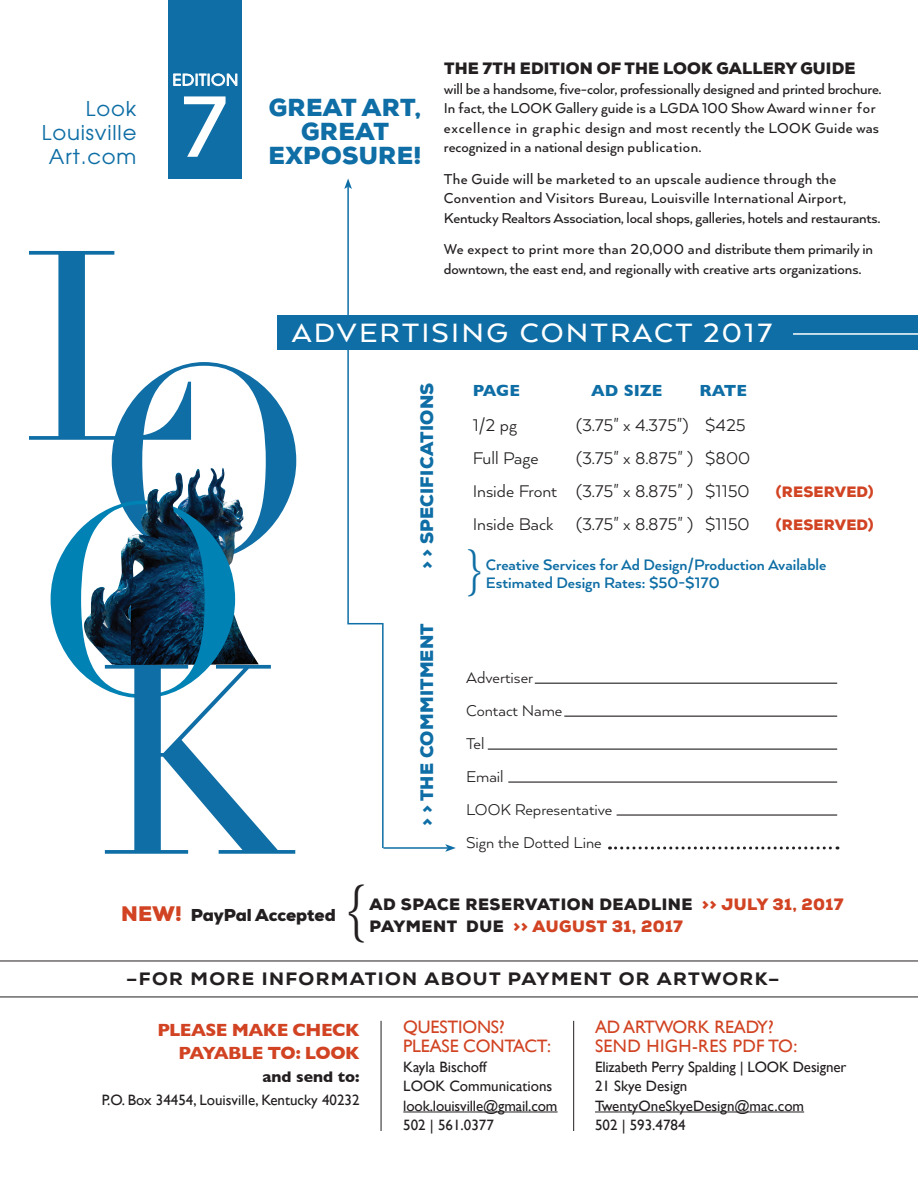
<style>
.page{position:relative;width:918px;height:1188px;background:#fff}
.page>*{position:absolute;margin:0;border:0;box-sizing:border-box;transform-origin:0 0}
.t1{font:265.2px "Didot";color:#0e6ea5}
.t2{font:265.2px "Didot";color:#0082b4}
.t3{font:78.15px "Avant Garde";color:#fff;scale:1.17 1}
.t4{font:55.05px "Times";color:#0e6ea5;scale:.62 1}
.t5{font:500 30.6px "Arquitecta";letter-spacing:.07em;color:#fff;scale:1.06 1}
.t6{font:900 24.6px/24.2px "Nexa";letter-spacing:.015em;color:#0e6ea5;text-align:center}
.t7{font:20.4px/24.5px "Avant Garde";letter-spacing:.04em;color:#0e6ea5;text-align:right;scale:1.04 1}
.t8{font:19.5px/33px "Arquitecta";color:#231f20;text-align:justify}
.t9{font:18px/33px "Arquitecta";color:#231f20}
.t10{font:18px/19.5px "Gill Sans";letter-spacing:-.01em;color:#d14322}
.t11{font:800 18px "Nexa";letter-spacing:.07em;color:#231f20;scale:1.06 1}
.t12{font:900 18px "Nexa";letter-spacing:.015em;color:#0e6ea5}
.t13{font:700 18px/23px "Gill Sans";letter-spacing:-.035em;color:#d14322;text-align:right}
.t14{font:700 17.55px/17.5px "Arquitecta";color:#0e6ea5}
.t15{font:900 17.25px "Nexa";letter-spacing:-.005em;color:#231f20}
.t16{font:500 16.5px/19.5px "Arquitecta";color:#231f20}
.t17{font:900 16.5px/22.5px "Nexa";letter-spacing:.02em;color:#231f20}
.t18{font:700 16.5px "Gill Sans";color:#0e6ea5}
.t19{font:700 15.75px "Gill Sans";color:#231f20}
.t20{font:15.3px "Avant Garde";letter-spacing:.04em;color:#fff;scale:1.07 1}
.t21{font:15px/19.5px "Gill Sans";color:#231f20}
.t22{font:900 15px "Nexa";letter-spacing:.015em;color:#d14322}
.s1{font-size:21px;color:#d14322}
.s2{color:#d14322}
</style>
<div class="page">
<hr style="left:403px;top:1112px;width:155px;height:1px;background:#231f20">
<hr style="left:595px;top:1112px;width:209px;height:1px;background:#231f20">
<hr style="left:381px;top:1021px;width:1px;height:110px;background:#231f20">
<hr style="left:573px;top:1021px;width:1px;height:110px;background:#231f20">
<svg style="left:0;top:961px;width:918px;height:36px"></svg>
<svg style="left:610px;top:846px;width:228px;height:3px"></svg>
<hr style="left:535px;top:683px;width:302px;height:1px;background:#231f20">
<hr style="left:564px;top:716px;width:273px;height:1px;background:#231f20">
<hr style="left:488px;top:749px;width:349px;height:1px;background:#231f20">
<hr style="left:508px;top:782px;width:329px;height:1px;background:#231f20">
<hr style="left:617px;top:814px;width:220px;height:2px;background:#231f20">
<hr style="left:347px;top:623px;width:36px;height:1px;background:#0e6ea5">
<hr style="left:383px;top:847px;width:65px;height:2px;background:#0e6ea5">
<svg style="left:445px;top:844px;width:11px;height:8px"></svg>
<div style="left:168px;top:0;width:74px;height:178px;background:#0e6ea5"></div>
<svg style="left:184px;top:96px;width:42px;height:61px"></svg>
<svg style="left:173px;top:73px;width:64px;height:13px"></svg>
<hr style="left:347px;top:187px;width:2px;height:128px;background:#0e6ea5">
<svg style="left:344px;top:178px;width:8px;height:11px"></svg>
<hr style="left:347px;top:340px;width:2px;height:283px;background:#0e6ea5">
<hr style="left:382px;top:623px;width:2px;height:225px;background:#0e6ea5">
<img style="left:120px;top:468px;width:139px;height:197px">
<img style="left:121px;top:489px;width:53px;height:65px">
<img style="left:83px;top:579px;width:48px;height:86px">
<div style="left:278px;top:315px;width:640px;height:34px;background:#0e6ea5"></div>
<hr style="left:793px;top:333px;width:125px;height:2px;background:#fff">
<p class="t17" style="left:444px;top:57px;width:413px">THE 7TH EDITION OF THE LOOK GALLERY GUIDE</p>
<p class="t16" style="left:444px;top:78px;width:439px">will be a handsome, five-color, professionally designed and printed brochure.<br>In fact, the LOOK Gallery guide is a LGDA 100 Show Award winner for excellence in graphic design and most recently the LOOK Guide was recognized in a national design publication.</p>
<p class="t16" style="left:444px;top:168px;width:438px">The Guide will be marketed to an upscale audience through the<br>Convention and Visitors Bureau, Louisville International Airport,<br>Kentucky Realtors Association, local shops, galleries, hotels and restaurants.</p>
<p class="t16" style="left:444px;top:239px;width:431px">We expect to print more than 20,000 and distribute them primarily in downtown, the east end, and regionally with creative arts organizations.</p>
<p class="t20" style="left:173px;top:70px;width:63px">EDITION</p>
<p class="t7" style="left:42px;top:96px;width:93px">Look<br>Louisville<br>Art.com</p>
<h2 class="t3" style="left:179px;top:78px;width:45px">7</h2>
<h3 class="t6" style="left:269px;top:95px;width:154px">GREAT ART,<br>GREAT<br>EXPOSURE!</h3>
<h1 class="t1" style="left:21px;top:247px;width:295px">OL</h1>
<h3 class="t5" style="left:292px;top:313px;width:454px">ADVERTISING CONTRACT 2017</h3>
<p class="t12" style="left:415px;top:569px;width:188px;rotate:-90deg">&gt; &gt; SPECIFICATIONS</p>
<p class="t18" style="left:473px;top:378px;width:49px">PAGE</p>
<p class="t18" style="left:591px;top:378px;width:73px">AD SIZE</p>
<p class="t18" style="left:699px;top:378px;width:49px">RATE</p>
<p class="t8" style="left:473px;top:408px;width:46px">1/2 pg</p>
<p class="t8" style="left:576px;top:408px;width:171px">(3.75" x 4.375") $425</p>
<p class="t8" style="left:473px;top:441px;width:67px">Full Page</p>
<p class="t8" style="left:473px;top:441px;width:279px;text-indent:104px">(3.75" x 8.875" ) $800<br>Inside Front (3.75" x 8.875" ) $1150<br>Inside Back (3.75" x 8.875" ) $1150</p>
<p class="t22" style="left:776px;top:483px;width:99px">(RESERVED)</p>
<h1 class="t2" style="left:33px;top:443px;width:222px">O</h1>
<p class="t22" style="left:776px;top:515px;width:99px">(RESERVED)</p>
<h3 class="t4" style="left:466px;top:517px;width:28px">}</h3>
<p class="t14" style="left:486px;top:556px;width:342px">Creative Services for Ad Design/Production Available<br>Estimated Design Rates: $50-$170</p>
<p class="t12" style="left:415px;top:826px;width:204px;rotate:-90deg">&gt; &gt; THE COMMITMENT</p>
<h1 class="t1" style="left:97px;top:603px;width:198px">K</h1>
<p class="t9" style="left:466px;top:661px;width:148px">Advertiser<br>Contact Name<br>Tel<br>Email<br>LOOK Representative<br>Sign the Dotted Line</p>
<p class="t15" style="left:121px;top:904px;width:216px"><span class="s1">NEW!</span> PayPal Accepted</p>
<p class="t17" style="left:370px;top:893px;width:475px">AD SPACE RESERVATION DEADLINE <span class="s2">&gt;&gt; JULY 31, 2017<br></span>PAYMENT DUE <span class="s2">&gt;&gt; AUGUST 31, 2017</span></p>
<p class="t11" style="left:126px;top:968px;width:618px">–FOR MORE INFORMATION ABOUT PAYMENT OR ARTWORK–</p>
<p class="t13" style="left:157px;top:1018px;width:204px">PLEASE MAKE CHECK<br>PAYABLE TO: LOOK</p>
<p class="t19" style="left:262px;top:1064px;width:99px">and send to:</p>
<p class="t21" style="left:102px;top:1090px;width:259px">P.O. Box 34454, Louisville, Kentucky 40232</p>
<p class="t10" style="left:403px;top:1017px;width:149px">QUESTIONS?<br>PLEASE CONTACT:</p>
<p class="t21" style="left:403px;top:1057px;width:156px">Kayla Bischoff<br>LOOK Communications look.louisville@gmail.com<br>502 | 561.0377</p>
<p class="t10" style="left:595px;top:1017px;width:204px">AD ARTWORK READY?<br>SEND HIGH-RES PDF TO:</p>
<p class="t21" style="left:595px;top:1057px;width:253px">Elizabeth Perry Spalding | LOOK Designer<br>21 Skye Design<br>TwentyOneSkyeDesign@mac.com<br>502 | 593.4784</p>
</div>
